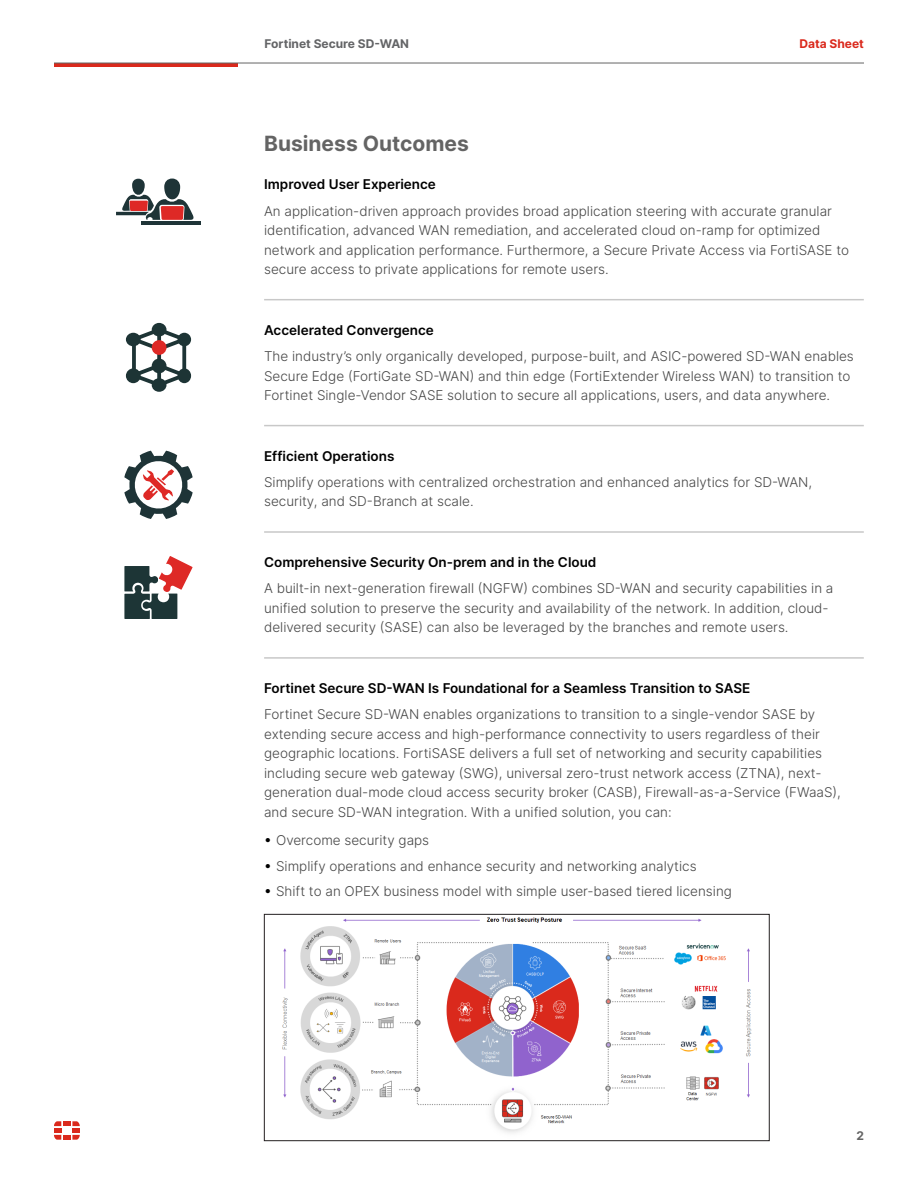
<style>
.page{position:relative;width:918px;height:1188px;background:#fff}
.page>*{position:absolute;margin:0;border:0;box-sizing:border-box;transform-origin:0 0}
.t1{font:700 21px "Inter";color:#646464}
.Text_Body_9{font:300 13.5px/19.5px "Inter";color:#464646}
.H2_Rule_Above{font:600 13.5px "Inter";color:#000}
.Text_Body_Bullet_9{font:300 13.5px "Inter";color:#464646}
.t2{font:700 12px "Inter";color:#636466}
.Document_Type{font:700 12px "Inter";color:#da291c}
.t3{font:700 12px "Inter";color:#646464}
.s1{font-weight:400;color:#000}
</style>
<div class="page">
<hr style="left:264px;top:299px;width:600px;height:1px;background:#c8c8c8">
<hr style="left:264px;top:425px;width:600px;height:1px;background:#c8c8c8">
<hr style="left:264px;top:531px;width:600px;height:2px;background:#c8c8c8">
<hr style="left:264px;top:657px;width:600px;height:2px;background:#c8c8c8">
<hr style="left:141px;top:221px;width:60px;height:3px;background:#1e3437">
<svg style="left:116px;top:179px;width:78px;height:41px"></svg>
<svg style="left:132px;top:328px;width:54px;height:59px"></svg>
<div style="left:152px;top:323px;width:14px;height:13px;background:#1d3435;border-radius:50%"></div>
<div style="left:126px;top:333px;width:15px;height:13px;background:#1d3435;border-radius:50%"></div>
<div style="left:178px;top:333px;width:13px;height:13px;background:#1d3435;border-radius:50%"></div>
<div style="left:126px;top:368px;width:15px;height:15px;background:#1d3435;border-radius:50%"></div>
<div style="left:178px;top:368px;width:13px;height:15px;background:#1d3435;border-radius:50%"></div>
<div style="left:152px;top:340px;width:14px;height:15px;background:#de2926;border-radius:50%"></div>
<div style="left:152px;top:359px;width:14px;height:14px;background:#1d3435;border-radius:50%"></div>
<div style="left:152px;top:378px;width:14px;height:14px;background:#1d3435;border-radius:50%"></div>
<svg style="left:124px;top:451px;width:69px;height:68px"></svg>
<svg style="left:124px;top:556px;width:69px;height:63px"></svg>
<img style="left:282px;top:917px;width:470px;height:216px">
<div style="left:264px;top:914px;width:506px;height:227px;border:1px solid #231f20"></div>
<hr style="left:54px;top:63px;width:183px;height:4px;background:#da291c">
<hr style="left:54px;top:63px;width:810px;height:1px;background:#646464">
<svg style="left:54px;top:1121px;width:26px;height:19px"></svg>
<p class="t2" style="left:265px;top:35px;width:146px">Fortinet Secure SD-WAN</p>
<p class="Document_Type" style="left:800px;top:35px;width:66px">Data Sheet</p>
<h1 class="t1" style="left:264px;top:128px;width:206px">Business Outcomes</h1>
<h2 class="H2_Rule_Above" style="left:264px;top:175px;width:173px">Improved User Experience</h2>
<p class="Text_Body_9" style="left:264px;top:201px;width:587px">An application-driven approach provides broad application steering with accurate granular identification, advanced WAN remediation, and accelerated cloud on-ramp for optimized network and application performance. Furthermore, a Secure Private Access via FortiSASE to secure access to private applications for remote users.</p>
<p class="H2_Rule_Above" style="left:264px;top:320px;width:171px">Accelerated Convergence</p>
<p class="Text_Body_9" style="left:264px;top:346px;width:591px">The industry’s only organically developed, purpose-built, and ASIC-powered SD-WAN enables<br>Secure Edge (FortiGate SD-WAN) and thin edge (FortiExtender Wireless WAN) to transition to<br>Fortinet Single-Vendor SASE solution to secure all applications, users, and data anywhere.</p>
<p class="H2_Rule_Above" style="left:264px;top:446px;width:132px">Efficient Operations</p>
<p class="Text_Body_9" style="left:264px;top:472px;width:550px">Simplify operations with centralized orchestration and enhanced analytics for SD-WAN, security, and SD-Branch at scale.</p>
<p class="H2_Rule_Above" style="left:264px;top:552px;width:334px">Comprehensive Security On-prem and in the Cloud</p>
<p class="Text_Body_9" style="left:264px;top:579px;width:571px">A built-in next-generation firewall (NGFW) combines SD-WAN and security capabilities in a unified solution to preserve the security and availability of the network. In addition, cloud&shy;delivered security (SASE) can also be leveraged by the branches and remote users.</p>
<p class="H2_Rule_Above" style="left:264px;top:678px;width:488px">Fortinet Secure SD-WAN Is Foundational for a Seamless Transition to SASE</p>
<p class="Text_Body_9" style="left:264px;top:704px;width:578px">Fortinet Secure SD-WAN enables organizations to transition to a single-vendor SASE by extending secure access and high-performance connectivity to users regardless of their geographic locations. FortiSASE delivers a full set of networking and security capabilities including secure web gateway (SWG), universal zero-trust network access (ZTNA), next&shy;generation dual-mode cloud access security broker (CASB), Firewall-as-a-Service (FWaaS), and secure SD-WAN integration. With a unified solution, you can:</p>
<p class="Text_Body_Bullet_9" style="left:264px;top:831px;width:167px"><span class="s1">•</span> Overcome security gaps</p>
<p class="Text_Body_Bullet_9" style="left:264px;top:856px;width:434px"><span class="s1">•</span> Simplify operations and enhance security and networking analytics</p>
<p class="Text_Body_Bullet_9" style="left:264px;top:882px;width:469px"><span class="s1">•</span> Shift to an OPEX business model with simple user-based tiered licensing</p>
<p class="t3" style="left:856px;top:1127px;width:9px">2</p>
</div>
